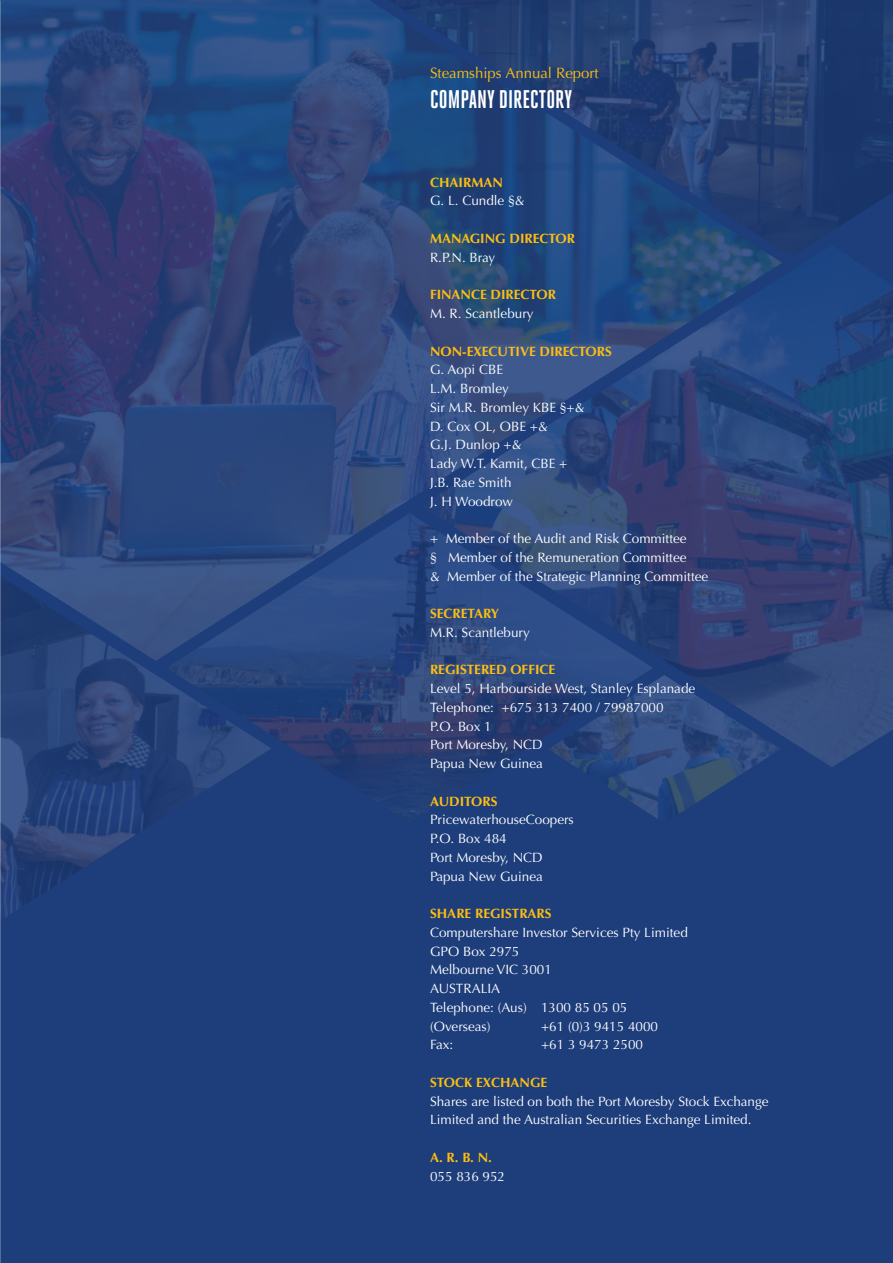
<style>
.page{position:relative;width:893px;height:1263px;background:#1d3d7b}
.page>*{position:absolute;margin:0;border:0;box-sizing:border-box;transform-origin:0 0}
.t1{font:700 25.5px "Heroic Condensed";color:#fff}
.t2{font:15px "Optima";color:#fdbe12}
.t3{font:13.5px/18.8px "Optima";color:#fff}
.t4{font:700 13.5px "Optima";color:#fdbe12}
</style>
<div class="page">
<img style="left:1px;top:0;width:420px;height:513px">
<img style="left:421px;top:257px;width:472px;height:510px">
<img style="left:271px;top:513px;width:382px;height:303px">
<img style="left:548px;top:675px;width:233px;height:144px">
<svg style="left:1px;top:487px;width:270px;height:88px;fill:#2a477d"></svg>
<img style="left:1px;top:575px;width:270px;height:342px">
<svg style="left:510px;top:257px;width:383px;height:130px"></svg>
<svg style="left:166px;top:0;width:220px;height:257px"></svg>
<img style="left:386px;top:0;width:507px;height:257px">
<img style="left:0;top:0;width:1px;height:1263px">
<p class="t2" style="left:430px;top:64px;width:170px">Steamships Annual Report</p>
<h1 class="t1" style="left:430px;top:85px;width:144px">COMPANY DIRECTORY</h1>
<p class="t4" style="left:430px;top:174px;width:74px">CHAIRMAN</p>
<p class="t3" style="left:430px;top:192px;width:96px">G. L. Cundle §&amp;</p>
<p class="t4" style="left:430px;top:231px;width:146px">MANAGING DIRECTOR</p>
<p class="t3" style="left:430px;top:248px;width:67px">R.P.N. Bray</p>
<p class="t4" style="left:430px;top:287px;width:128px">FINANCE DIRECTOR</p>
<p class="t3" style="left:430px;top:304px;width:105px">M. R. Scantlebury</p>
<p class="t4" style="left:430px;top:343px;width:183px">NON-EXECUTIVE DIRECTORS</p>
<p class="t3" style="left:430px;top:360px;width:156px">G. Aopi CBE<br>L.M. Bromley<br>Sir M.R. Bromley KBE §+&amp;<br>D. Cox OL, OBE +&amp;<br>G.J. Dunlop +&amp;<br>Lady W.T. Kamit, CBE +<br>J. B. Rae Smith<br>J. H Woodrow</p>
<p class="t3" style="left:430px;top:529px;width:280px">+ Member of the Audit and Risk Committee<br>§ Member of the Remuneration Committee<br>&amp; Member of the Strategic Planning Committee</p>
<p class="t4" style="left:430px;top:606px;width:71px">SECRETARY</p>
<p class="t3" style="left:430px;top:623px;width:101px">M.R. Scantlebury</p>
<p class="t4" style="left:430px;top:662px;width:127px">REGISTERED OFFICE</p>
<p class="t3" style="left:430px;top:679px;width:267px">Level 5, Harbourside West, Stanley Esplanade<br>Telephone: +675 313 7400 / 79987000<br>P.O. Box 1<br>Port Moresby, NCD<br>Papua New Guinea</p>
<p class="t4" style="left:430px;top:793px;width:69px">AUDITORS</p>
<p class="t3" style="left:430px;top:810px;width:145px">PricewaterhouseCoopers<br>P.O. Box 484<br>Port Moresby, NCD<br>Papua New Guinea</p>
<p class="t4" style="left:430px;top:906px;width:123px">SHARE REGISTRARS</p>
<p class="t3" style="left:430px;top:923px;width:259px">Computershare Investor Services Pty Limited<br>GPO Box 2975<br>Melbourne VIC 3001<br>AUSTRALIA<br>Telephone: (Aus) 1300 85 05 05 (Overseas)</p>
<p class="t3" style="left:541px;top:1017px;width:119px">+61 (0)3 9415 4000</p>
<p class="t3" style="left:430px;top:1035px;width:25px">Fax:</p>
<p class="t3" style="left:541px;top:1035px;width:104px">+61 3 9473 2500</p>
<p class="t4" style="left:430px;top:1074px;width:119px">STOCK EXCHANGE</p>
<p class="t3" style="left:430px;top:1092px;width:340px">Shares are listed on both the Port Moresby Stock Exchange<br>Limited and the Australian Securities Exchange Limited.</p>
<p class="t4" style="left:430px;top:1149px;width:63px">A. R. B. N.</p>
<p class="t3" style="left:430px;top:1167px;width:77px">055 836 952</p>
</div>
